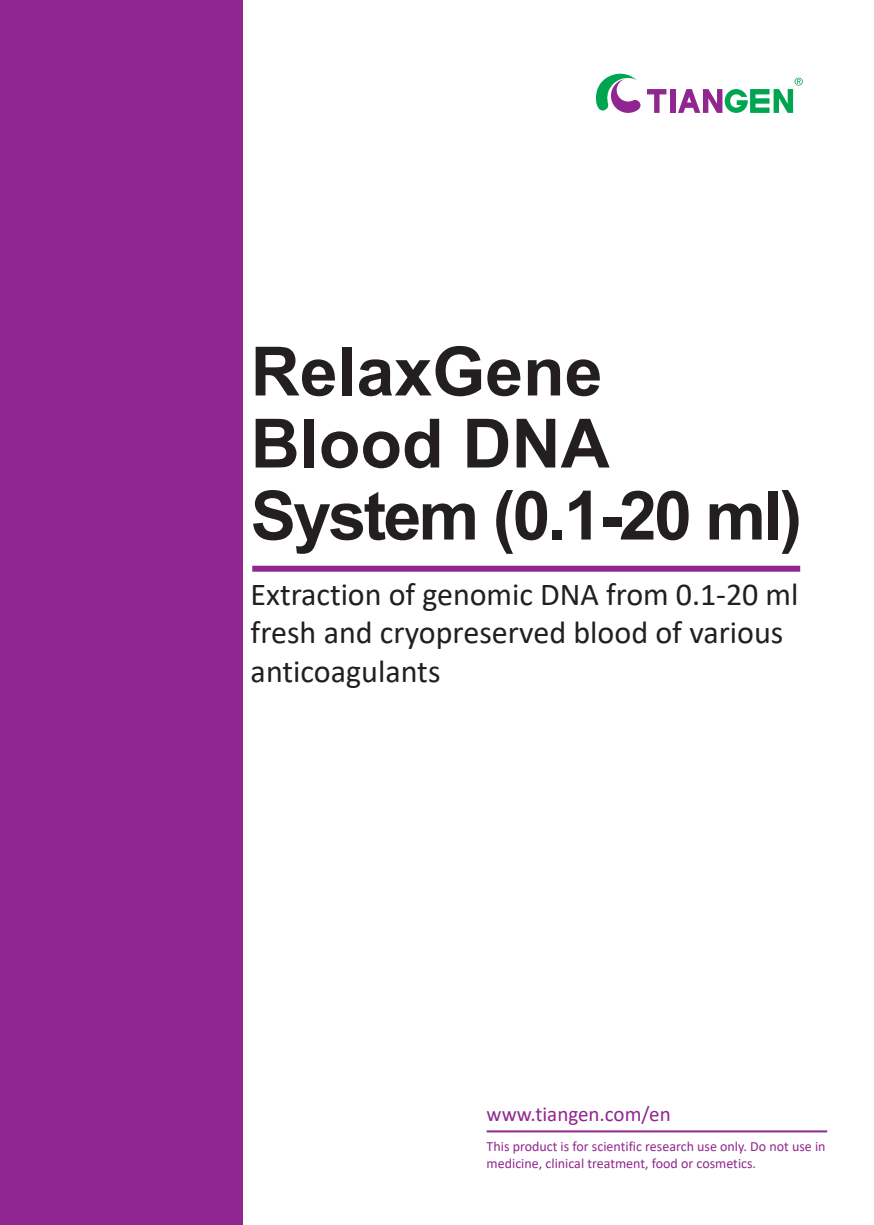
<style>
.page{position:relative;width:874px;height:1225px;background:#fff}
.page>*{position:absolute;margin:0;border:0;box-sizing:border-box;transform-origin:0 0}
.t1{font:700 68px/72px "Arial";color:#231f20}
.t2{font:32px/38.4px "Calibri";color:#231f20}
.t3{font:21px "Calibri";color:#90268f}
.t4{font:14px/16.8px "Calibri";color:#90268f}
</style>
<div class="page">
<div style="left:252px;top:566px;width:547px;height:6px;background:#90268f"></div>
<div style="left:0;top:0;width:243px;height:1225px;background:#90268f"></div>
<hr style="left:486px;top:1130px;width:340px;height:2px;background:#90268f">
<svg style="left:595px;top:73px;width:45px;height:40px"></svg>
<div style="left:670px;top:89px;width:5px;height:24px;background:#90268f"></div>
<svg style="left:647px;top:89px;width:19px;height:24px"></svg>
<svg style="left:678px;top:78px;width:124px;height:35px"></svg>
<h1 class="t1" style="left:250px;top:336px;width:552px">RelaxGene<br>Blood DNA<br>System (0.1-20 ml)</h1>
<h2 class="t2" style="left:250px;top:574px;width:549px">Extraction of genomic DNA from 0.1-20 ml fresh and cryopreserved blood of various anticoagulants</h2>
<h3 class="t3" style="left:486px;top:1099px;width:185px">www.tiangen.com/en</h3>
<p class="t4" style="left:486px;top:1138px;width:340px">This product is for scientific research use only. Do not use in medicine, clinical treatment, food or cosmetics.</p>
</div>
